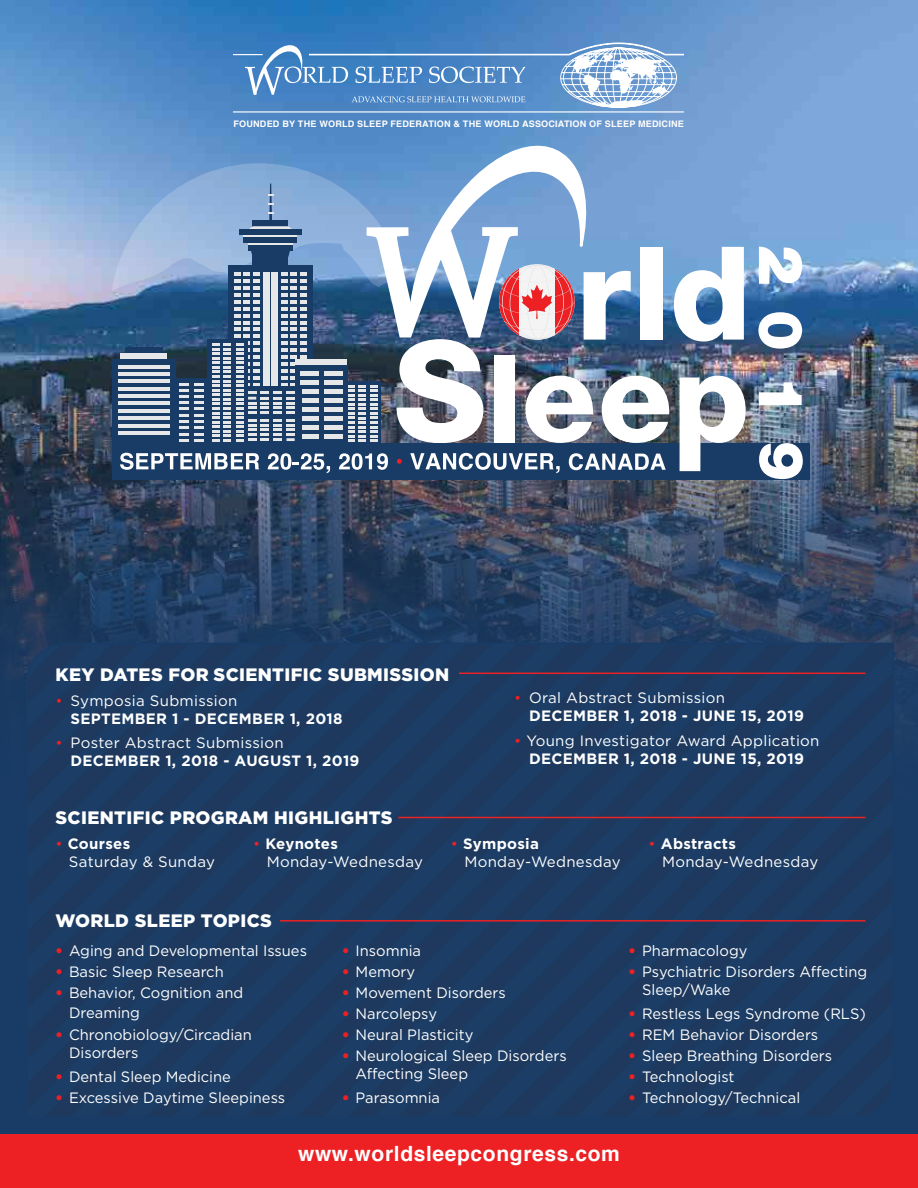
<style>
.page{position:relative;width:918px;height:1188px;background:#fff}
.page>*{position:absolute;margin:0;border:0;box-sizing:border-box;transform-origin:0 0}
.t1{font:700 21px "Helvetica";letter-spacing:.03em;color:#fff}
.t2{font:900 18px "Gotham";letter-spacing:.02em;color:#fff}
.t3{font:15px/18px "Gotham";color:#fff}
.t4{font:15px/18px "Gotham";letter-spacing:.02em;color:#fff}
.t5{font:700 15px/18px "Gotham";letter-spacing:.02em;color:#fff}
.t6{font:700 9px "Helvetica";letter-spacing:.02em;color:#fff}
.s1{font-weight:400;color:#ed2124}
.s2{font-weight:400}
.s3{color:#ed2124}
.s4{font-weight:700}
.s5{font-weight:900;color:#ed2124}
</style>
<div class="page">
<div style="left:0;top:0;width:918px;height:1149px;background:#193c67"></div>
<img style="left:0;top:0;width:918px;height:724px">
<svg style="left:245px;top:43px;width:439px;height:65px;background:#6f9ed0"></svg>
<hr style="left:233px;top:111px;width:451px;height:2px;background:#fff">
<hr style="left:233px;top:54px;width:30px;height:1px;background:#fff">
<svg style="left:112px;top:163px;width:227px;height:152px;background:#8badd7"></svg>
<div style="left:244px;top:232px;width:53px;height:8px;background:#e6e7e8"></div>
<div style="left:248px;top:239px;width:45px;height:8px;background:#e6e7e8"></div>
<div style="left:244px;top:237px;width:53px;height:6px;background:#193c67"></div>
<div style="left:248px;top:245px;width:45px;height:6px;background:#193c67"></div>
<svg style="left:250px;top:251px;width:41px;height:6px"></svg>
<div style="left:253px;top:248px;width:35px;height:21px;background:#193c67"></div>
<div style="left:228px;top:266px;width:85px;height:211px;background:#193c67"></div>
<svg style="left:244px;top:184px;width:53px;height:46px;background:#82a2ca"></svg>
<div style="left:239px;top:230px;width:63px;height:5px;background:#193c67"></div>
<div style="left:295px;top:365px;width:53px;height:112px;background:#193c67"></div>
<div style="left:325px;top:371px;width:18px;height:5px;background:#e6e7e8"></div>
<div style="left:325px;top:380px;width:18px;height:5px;background:#e6e7e8"></div>
<div style="left:325px;top:389px;width:18px;height:5px;background:#e6e7e8"></div>
<div style="left:325px;top:398px;width:18px;height:5px;background:#e6e7e8"></div>
<div style="left:325px;top:407px;width:18px;height:5px;background:#e6e7e8"></div>
<div style="left:325px;top:416px;width:18px;height:5px;background:#e6e7e8"></div>
<hr style="left:325px;top:426px;width:18px;height:4px;background:#e6e7e8">
<hr style="left:325px;top:435px;width:18px;height:4px;background:#e6e7e8">
<div style="left:112px;top:359px;width:64px;height:84px;background:#193c67"></div>
<hr style="left:118px;top:365px;width:52px;height:4px;background:#e6e7e8">
<hr style="left:118px;top:372px;width:52px;height:4px;background:#e6e7e8">
<hr style="left:118px;top:380px;width:52px;height:3px;background:#e6e7e8">
<hr style="left:118px;top:387px;width:52px;height:3px;background:#e6e7e8">
<hr style="left:118px;top:394px;width:52px;height:4px;background:#e6e7e8">
<hr style="left:118px;top:402px;width:52px;height:3px;background:#e6e7e8">
<hr style="left:118px;top:409px;width:52px;height:3px;background:#e6e7e8">
<hr style="left:118px;top:416px;width:52px;height:4px;background:#e6e7e8">
<hr style="left:118px;top:424px;width:52px;height:4px;background:#e6e7e8">
<hr style="left:118px;top:431px;width:52px;height:4px;background:#e6e7e8">
<div style="left:112px;top:443px;width:697px;height:36px;background:#193c67"></div>
<svg style="left:120px;top:272px;width:210px;height:201px"></svg>
<svg style="left:759px;top:246px;width:43px;height:38px;background:#d2e1f1"></svg>
<svg style="left:758px;top:312px;width:44px;height:37px;background:#abbdcf"></svg>
<svg style="left:759px;top:382px;width:43px;height:23px"></svg>
<svg style="left:759px;top:443px;width:44px;height:36px"></svg>
<img style="left:339px;top:127px;width:407px;height:346px">
<div style="left:0;top:1134px;width:918px;height:54px;background:#ed2124"></div>
<svg style="left:25px;top:642px;width:870px;height:474px"></svg>
<hr style="left:280px;top:920px;width:586px;height:2px;background:#ed2124">
<hr style="left:459px;top:673px;width:407px;height:1px;background:#ed2124">
<hr style="left:398px;top:817px;width:468px;height:1px;background:#ed2124">
<p class="t6" style="left:233px;top:117px;width:452px">FOUNDED BY THE WORLD SLEEP FEDERATION &amp; THE WORLD ASSOCIATION OF SLEEP MEDICINE</p>
<p class="t2" style="left:56px;top:662px;width:395px">KEY DATES FOR SCIENTIFIC SUBMISSION</p>
<p class="t5" style="left:70px;top:691px;width:274px;text-indent:-15px"><span class="s1">•</span> <span class="s2">Symposia Submission<br></span>SEPTEMBER 1 - DECEMBER 1, 2018</p>
<p class="t5" style="left:70px;top:734px;width:291px;text-indent:-15px"><span class="s1">•</span> <span class="s2">Poster Abstract Submission<br></span>DECEMBER 1, 2018 - AUGUST 1, 2019</p>
<p class="t2" style="left:56px;top:805px;width:338px">SCIENTIFIC PROGRAM HIGHLIGHTS</p>
<p class="t5" style="left:529px;top:689px;width:276px;text-indent:-15px"><span class="s1">•</span> <span class="s2">Oral Abstract Submission<br></span>DECEMBER 1, 2018 - JUNE 15, 2019</p>
<p class="t4" style="left:514px;top:731px;width:307px;text-align:center"><span class="s3">•</span> Young Investigator Award Application<br><span class="s4">DECEMBER 1, 2018 - JUNE 15, 2019</span></p>
<p class="t4" style="left:69px;top:835px;width:148px;text-indent:-14px"><span class="s3">•</span> <span class="s4">Courses<br></span>Saturday &amp; Sunday</p>
<p class="t4" style="left:267px;top:835px;width:158px;text-indent:-14px"><span class="s3">•</span> <span class="s4">Keynotes<br></span>Monday-Wednesday</p>
<p class="t4" style="left:464px;top:835px;width:158px;text-indent:-14px"><span class="s3">•</span> <span class="s4">Symposia<br></span>Monday-Wednesday</p>
<p class="t4" style="left:662px;top:835px;width:158px;text-indent:-14px"><span class="s3">•</span> <span class="s4">Abstracts<br></span>Monday-Wednesday</p>
<p class="t2" style="left:56px;top:908px;width:218px">WORLD SLEEP TOPICS</p>
<p class="t3" style="left:55px;top:942px;width:253px"><span class="s5">•</span> Aging and Developmental Issues</p>
<p class="t3" style="left:55px;top:963px;width:170px"><span class="s5">•</span> Basic Sleep Research</p>
<p class="t3" style="left:69px;top:983px;width:176px;line-height:19.5px;text-indent:-14px"><span class="s5">•</span> Behavior, Cognition and<br>Dreaming</p>
<p class="t3" style="left:69px;top:1026px;width:184px;text-indent:-14px"><span class="s5">•</span> Chronobiology/Circadian<br>Disorders</p>
<p class="t3" style="left:55px;top:1068px;width:177px"><span class="s5">•</span> Dental Sleep Medicine</p>
<p class="t3" style="left:55px;top:1089px;width:231px"><span class="s5">•</span> Excessive Daytime Sleepiness</p>
<p class="t3" style="left:342px;top:942px;width:81px"><span class="s5">•</span> Insomnia</p>
<p class="t3" style="left:342px;top:963px;width:75px"><span class="s5">•</span> Memory</p>
<p class="t3" style="left:342px;top:984px;width:165px"><span class="s5">•</span> Movement Disorders</p>
<p class="t3" style="left:342px;top:1005px;width:97px"><span class="s5">•</span> Narcolepsy</p>
<p class="t3" style="left:342px;top:1026px;width:133px"><span class="s5">•</span> Neural Plasticity</p>
<p class="t3" style="left:356px;top:1047px;width:213px;text-indent:-14px"><span class="s5">•</span> Neurological Sleep Disorders<br>Affecting Sleep</p>
<p class="t3" style="left:342px;top:1089px;width:100px"><span class="s5">•</span> Parasomnia</p>
<p class="t3" style="left:629px;top:942px;width:120px"><span class="s5">•</span> Pharmacology</p>
<p class="t3" style="left:642px;top:963px;width:227px;text-indent:-14px"><span class="s5">•</span> Psychiatric Disorders Affecting<br>Sleep/Wake</p>
<p class="t3" style="left:629px;top:1005px;width:239px"><span class="s5">•</span> Restless Legs Syndrome (RLS)</p>
<p class="t3" style="left:629px;top:1026px;width:191px"><span class="s5">•</span> REM Behavior Disorders</p>
<p class="t3" style="left:629px;top:1047px;width:205px"><span class="s5">•</span> Sleep Breathing Disorders</p>
<p class="t3" style="left:629px;top:1068px;width:107px"><span class="s5">•</span> Technologist</p>
<p class="t3" style="left:629px;top:1089px;width:173px"><span class="s5">•</span> Technology/Technical</p>
<h1 class="t1" style="left:298px;top:1136px;width:323px">www.worldsleepcongress.com</h1>
</div>
